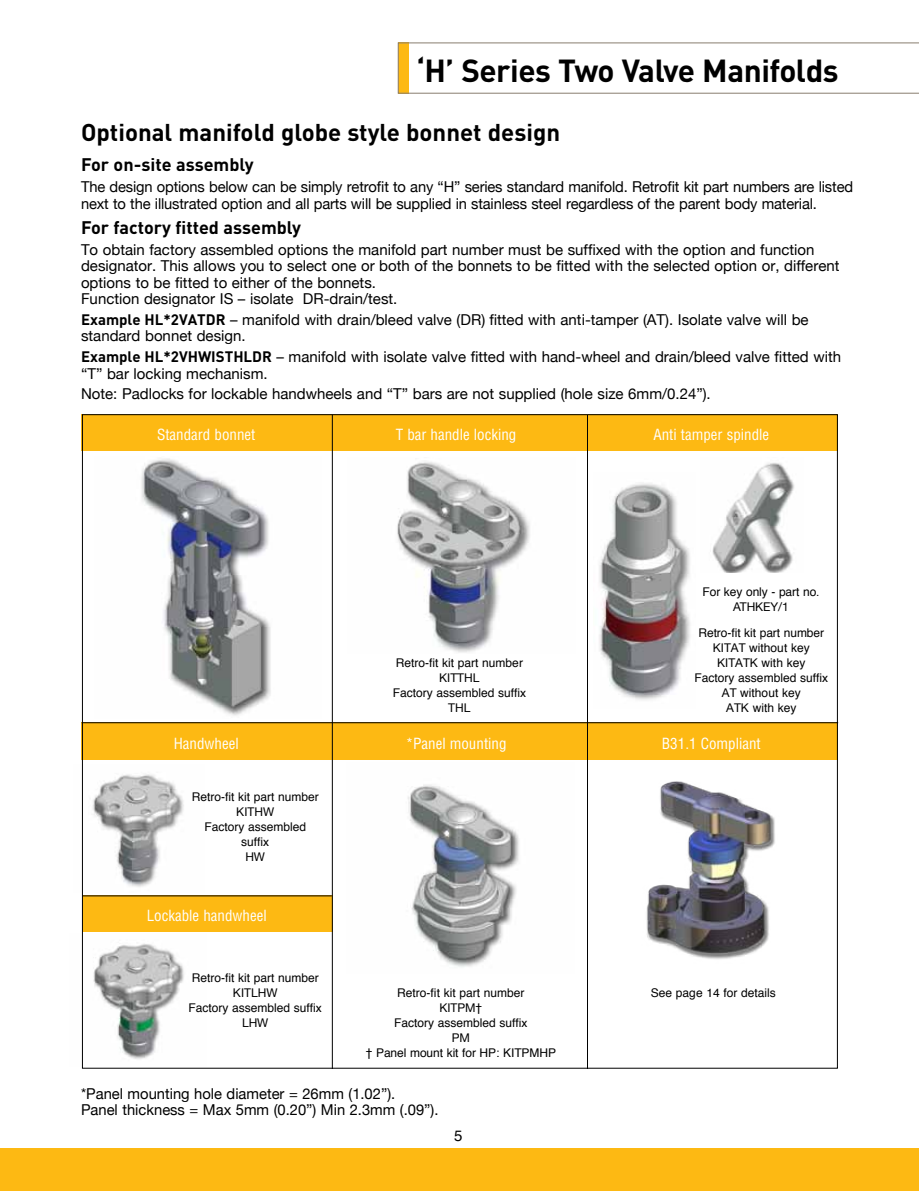
<style>
.page{position:relative;width:919px;height:1191px;background:#fff}
.page>*{position:absolute;margin:0;border:0;box-sizing:border-box;transform-origin:0 0}
.t1{font:700 31.5px "DINOT";letter-spacing:-.015em;color:#000}
.t2{font:700 24px "DINOT";color:#000}
.t3{font:700 18px "DINOT";color:#000}
.t4{font:15px/16.5px "Helvetica Neue";color:#000}
.t5{font:condensed 15px "Helvetica LT";color:#fff}
.t6{font:15px "Helvetica";color:#000}
.t7{font:12px/15px "Helvetica";color:#000;text-align:center}
.t8{font:12px "Helvetica Neue";color:#000}
.s1{font-family:"DINOT";font-weight:700}
.s2{font-family:"Helvetica Neue"}
.s3{font-family:"Helvetica"}
</style>
<div class="page">
<div style="left:0;top:1148px;width:918px;height:43px;background:#fdb913"></div>
<svg style="left:398px;top:43px;width:520px;height:51px"></svg>
<div style="left:82px;top:895px;width:250px;height:37px;background:#fdb913"></div>
<img style="left:81px;top:764px;width:103px;height:128px">
<img style="left:81px;top:933px;width:103px;height:133px">
<div style="left:82px;top:414px;width:756px;height:37px;background:#fdb913"></div>
<div style="left:82px;top:722px;width:756px;height:38px;background:#fdb913"></div>
<hr style="left:82px;top:722px;width:756px;height:1px;background:#000">
<hr style="left:332px;top:415px;width:1px;height:654px;background:#000">
<hr style="left:587px;top:415px;width:1px;height:654px;background:#000">
<img style="left:141px;top:458px;width:130px;height:258px">
<img style="left:397px;top:461px;width:133px;height:192px">
<img style="left:599px;top:483px;width:91px;height:217px">
<img style="left:712px;top:463px;width:82px;height:109px">
<img style="left:408px;top:785px;width:111px;height:183px">
<img style="left:646px;top:781px;width:129px;height:178px">
<hr style="left:82px;top:895px;width:250px;height:1px;background:#000">
<h1 class="t1" style="left:416px;top:49px;width:424px">‘H’ Series Two Valve Manifolds</h1>
<h2 class="t2" style="left:81px;top:116px;width:480px">Optional manifold globe style bonnet design</h2>
<p class="t3" style="left:81px;top:153px;width:174px">For on-site assembly</p>
<p class="t4" style="left:81px;top:178px;width:773px">The design options below can be simply retrofit to any “H” series standard manifold. Retrofit kit part numbers are listed next to the illustrated option and all parts will be supplied in stainless steel regardless of the parent body material.</p>
<p class="t3" style="left:81px;top:215px;width:221px">For factory fitted assembly</p>
<p class="t4" style="left:81px;top:241px;width:759px">To obtain factory assembled options the manifold part number must be suffixed with the option and function designator. This allows you to select one or both of the bonnets to be fitted with the selected option or, different options to be fitted to either of the bonnets.<br>Function designator IS – isolate DR-drain/test.</p>
<p class="t4" style="left:81px;top:311px;width:729px"><span class="s1">Example HL*2VATDR</span> – manifold with drain/bleed valve (DR) fitted with anti-tamper (AT). Isolate valve will be standard bonnet design.</p>
<p class="t4" style="left:81px;top:348px;width:761px"><span class="s1">Example HL*2VHWISTHLDR</span> – manifold with isolate valve fitted with hand-wheel and drain/bleed valve fitted with “T” bar locking mechanism.</p>
<p class="t4" style="left:81px;top:385px;width:631px">Note: Padlocks for lockable handwheels and “T” bars are not supplied (hole size 6mm/0.24”).</p>
<p class="t5" style="left:157px;top:425px;width:100px">Standard bonnet</p>
<p class="t5" style="left:395px;top:425px;width:122px">T bar handle locking</p>
<p class="t5" style="left:653px;top:425px;width:117px">Anti tamper spindle</p>
<p class="t7" style="left:396px;top:655px;width:129px">Retro-fit kit part number</p>
<p class="t8" style="left:439px;top:670px;width:42px">KITTHL</p>
<p class="t7" style="left:392px;top:685px;width:135px">Factory assembled suffix</p>
<p class="t8" style="left:448px;top:700px;width:24px">THL</p>
<p class="t7" style="left:702px;top:584px;width:119px">For key only - part no.</p>
<p class="t8" style="left:733px;top:599px;width:57px">ATHKEY/1</p>
<p class="t7" style="left:694px;top:626px;width:135px">Retro-fit kit part number<br><span class="s2">KITAT</span> without key<br><span class="s2">KITATK</span> with key<br>Factory assembled suffix<br><span class="s2">AT</span> without key<br><span class="s2">ATK</span> with key</p>
<p class="t5" style="left:174px;top:734px;width:66px">Handwheel</p>
<p class="t5" style="left:405px;top:734px;width:102px">*Panel mounting</p>
<p class="t5" style="left:662px;top:734px;width:100px">B31.1 Compliant</p>
<p class="t7" style="left:192px;top:789px;width:129px">Retro-fit kit part number</p>
<p class="t8" style="left:236px;top:804px;width:39px">KITHW</p>
<p class="t7" style="left:204px;top:819px;width:103px">Factory assembled suffix</p>
<p class="t8" style="left:245px;top:849px;width:21px">HW</p>
<p class="t5" style="left:147px;top:906px;width:121px">Lockable handwheel</p>
<p class="t7" style="left:192px;top:970px;width:129px">Retro-fit kit part number</p>
<p class="t8" style="left:233px;top:985px;width:46px">KITLHW</p>
<p class="t7" style="left:188px;top:1000px;width:135px">Factory assembled suffix</p>
<p class="t8" style="left:242px;top:1015px;width:28px">LHW</p>
<p class="t7" style="left:397px;top:985px;width:129px">Retro-fit kit part number</p>
<p class="t8" style="left:439px;top:1000px;width:44px">KITPM<span class="s3">†</span></p>
<p class="t7" style="left:394px;top:1015px;width:135px">Factory assembled suffix</p>
<p class="t8" style="left:452px;top:1030px;width:20px">PM</p>
<p class="t7" style="left:366px;top:1045px;width:192px">† Panel mount kit for HP: KITPMHP</p>
<p class="t4" style="left:81px;top:1085px;width:359px">*Panel mounting hole diameter = 26mm (1.02”).<br>Panel thickness = Max 5mm (0.20”) Min 2.3mm (.09”).</p>
<p class="t6" style="left:454px;top:1124px;width:10px">5</p>
<p class="t7" style="left:651px;top:985px;width:126px">See page 14 for details</p>
</div>
